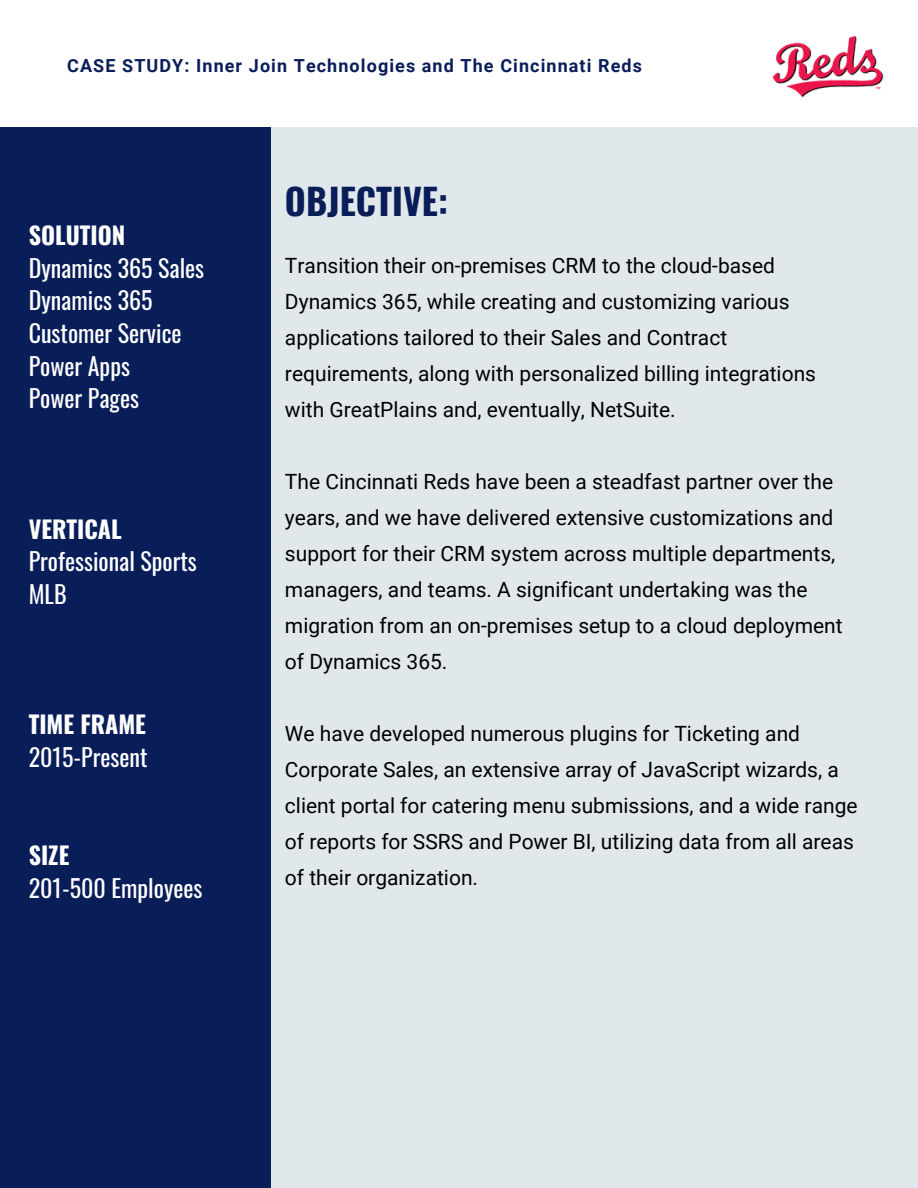
<style>
.page{position:relative;width:918px;height:1188px;background:#fff}
.page>*{position:absolute;margin:0;border:0;box-sizing:border-box;transform-origin:0 0}
.t1{font:700 36px "Oswald";color:#091e59}
.t2{font:24px/32.7px "Oswald";color:#fff}
.t3{font:700 24px "Oswald";color:#fff}
.t4{font:21px/36px "Roboto";color:#000}
.t5{font:700 18px "Roboto";letter-spacing:.06em;color:#091e59}
</style>
<div class="page">
<div style="left:250px;top:128px;width:668px;height:1060px;background:#e1e8eb"></div>
<div style="left:0;top:128px;width:270px;height:1060px;background:#091e59"></div>
<img style="left:772px;top:35px;width:112px;height:63px">
<p class="t5" style="left:67px;top:53px;width:576px">CASE STUDY: Inner Join Technologies and The Cincinnati Reds</p>
<p class="t3" style="left:29px;top:223px;width:98px">SOLUTION</p>
<p class="t2" style="left:29px;top:249px;width:177px">Dynamics 365 Sales<br>Dynamics 365<br>Customer Service<br>Power Apps<br>Power Pages</p>
<p class="t3" style="left:29px;top:516px;width:95px">VERTICAL</p>
<p class="t2" style="left:29px;top:543px;width:170px">Professional Sports<br>MLB</p>
<p class="t3" style="left:29px;top:712px;width:119px">TIME FRAME</p>
<p class="t2" style="left:29px;top:739px;width:120px">2015-Present</p>
<p class="t3" style="left:29px;top:843px;width:42px">SIZE</p>
<p class="t2" style="left:29px;top:869px;width:175px">201-500 Employees</p>
<h1 class="t1" style="left:285px;top:182px;width:165px">OBJECTIVE:</h1>
<p class="t4" style="left:285px;top:247px;width:533px">Transition their on-premises CRM to the cloud-based Dynamics 365, while creating and customizing various applications tailored to their Sales and Contract requirements, along with personalized billing integrations with GreatPlains and, eventually, NetSuite.</p>
<p class="t4" style="left:285px;top:463px;width:559px">The Cincinnati Reds have been a steadfast partner over the years, and we have delivered extensive customizations and support for their CRM system across multiple departments, managers, and teams. A significant undertaking was the migration from an on-premises setup to a cloud deployment of Dynamics 365.</p>
<p class="t4" style="left:285px;top:715px;width:574px">We have developed numerous plugins for Ticketing and Corporate Sales, an extensive array of JavaScript wizards, a client portal for catering menu submissions, and a wide range of reports for SSRS and Power BI, utilizing data from all areas of their organization.</p>
</div>
